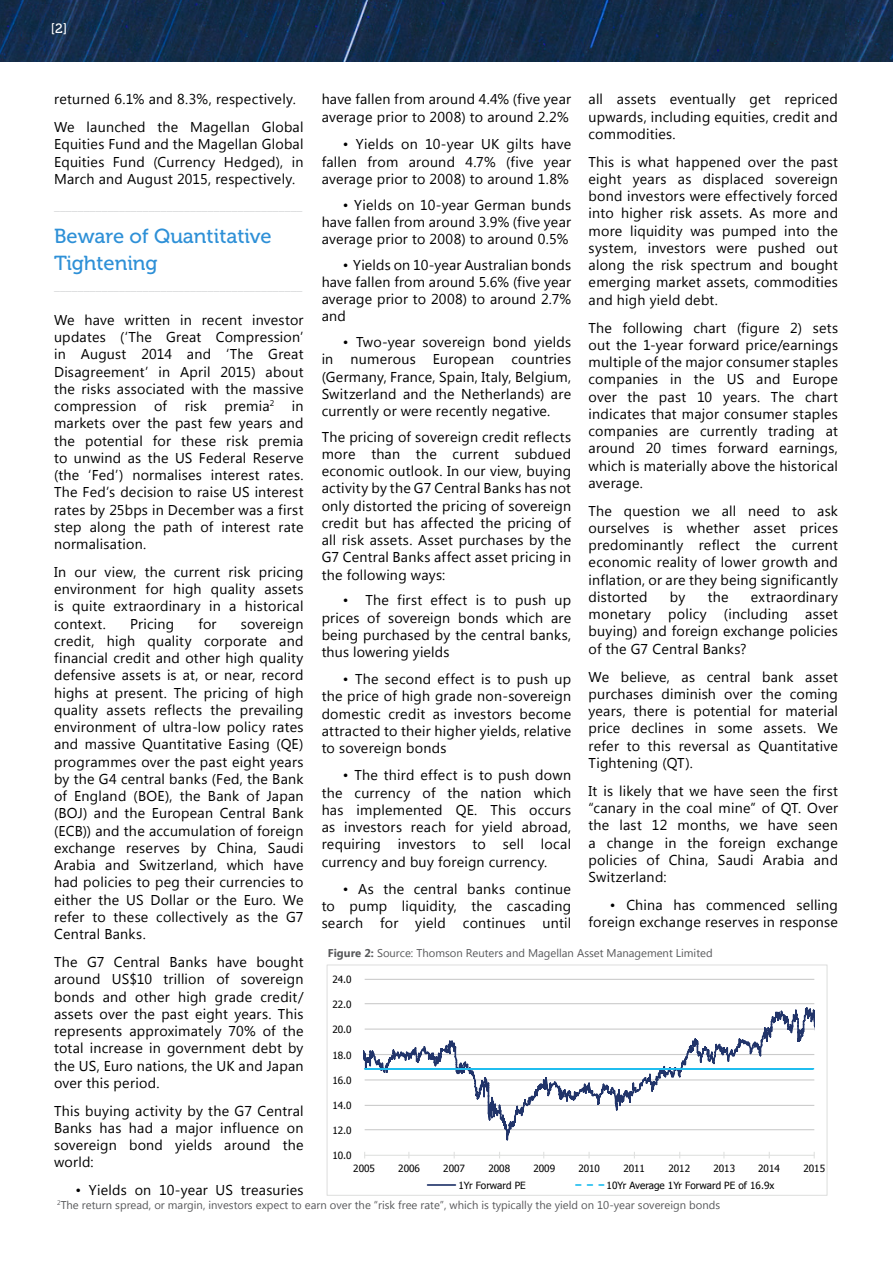
<style>
.page{position:relative;width:893px;height:1263px;background:#fff}
.page>*{position:absolute;margin:0;border:0;box-sizing:border-box;transform-origin:0 0}
.Titles{font:20.25px/27px "Museo 500";color:#2e90d7}
.Body_Copy{font:14.25px/17.2px "Microsoft New Tai Lue";letter-spacing:.015em;color:#000;text-align:justify}
.t1{font:14.25px "Microsoft New Tai Lue";color:#dcddde}
.t2{font:13.5px "Museo 500";color:#fff}
.t3{font:11.25px "Microsoft New Tai Lue";color:#58595b}
.t4{font:9.9px "Tahoma";color:#010101}
.s1{font-weight:700}
</style>
<div class="page">
<img style="left:0;top:0;width:846px;height:62px">
<img style="left:846px;top:0;width:47px;height:62px">
<hr style="left:364px;top:1155px;width:450px;height:1px;background:#e0e1e0">
<svg style="left:364px;top:978px;width:451px;height:163px"></svg>
<svg style="left:364px;top:1067px;width:451px;height:3px"></svg>
<hr style="left:428px;top:1184px;width:27px;height:2px;background:#21346a">
<svg style="left:576px;top:1184px;width:28px;height:2px"></svg>
<div style="left:326px;top:965px;width:502px;height:231px;border:1px solid #e0e1e0"></div>
<p class="t2" style="left:51px;top:21px;width:18px">[2]</p>
<p class="Body_Copy" style="left:322px;top:92px;width:251px">have fallen from around 4.4% (five year average prior to 2008) to around 2.2%</p>
<p class="Body_Copy" style="left:322px;top:137px;width:251px;text-indent:21px">• Yields on 10-year UK gilts have fallen from around 4.7% (five year average prior to 2008) to around 1.8%</p>
<p class="Body_Copy" style="left:322px;top:197px;width:251px;text-indent:21px">• Yields on 10-year German bunds have fallen from around 3.9% (five year average prior to 2008) to around 0.5%</p>
<p class="Body_Copy" style="left:322px;top:257px;width:251px;text-indent:21px">• Yields on 10-year Australian bonds have fallen from around 5.6% (five year average prior to 2008) to around 2.7% and</p>
<p class="Body_Copy" style="left:322px;top:334px;width:251px;text-indent:21px">• Two-year sovereign bond yields in numerous European countries (Germany, France, Spain, Italy, Belgium, Switzerland and the Netherlands) are currently or were recently negative.</p>
<p class="Body_Copy" style="left:322px;top:429px;width:251px">The pricing of sovereign credit reflects more than the current subdued economic outlook. In our view, buying activity by the G7 Central Banks has not only distorted the pricing of sovereign credit but has affected the pricing of all risk assets. Asset purchases by the G7 Central Banks affect asset pricing in the following ways:</p>
<p class="Body_Copy" style="left:322px;top:593px;width:251px;text-indent:21px">• The first effect is to push up prices of sovereign bonds which are being purchased by the central banks, thus lowering yields</p>
<p class="Body_Copy" style="left:322px;top:672px;width:251px;text-indent:21px">• The second effect is to push up the price of high grade non-sovereign domestic credit as investors become attracted to their higher yields, relative to sovereign bonds</p>
<p class="Body_Copy" style="left:322px;top:768px;width:251px;text-indent:21px">• The third effect is to push down the currency of the nation which has implemented QE. This occurs as investors reach for yield abroad, requiring investors to sell local currency and buy foreign currency.</p>
<p class="Body_Copy" style="left:322px;top:881px;width:251px;text-indent:21px">• As the central banks continue to pump liquidity, the cascading search for yield continues until</p>
<p class="Body_Copy" style="left:54px;top:92px;width:243px">returned 6.1% and 8.3%, respectively.</p>
<p class="Body_Copy" style="left:54px;top:120px;width:251px">We launched the Magellan Global Equities Fund and the Magellan Global Equities Fund (Currency Hedged), in March and August 2015, respectively.</p>
<p class="t1" style="left:54px;top:196px;width:250px">__________________________________________</p>
<p class="Titles" style="left:54px;top:222px;width:219px">Beware of Quantitative<br>Tightening</p>
<p class="t1" style="left:54px;top:276px;width:250px">__________________________________________</p>
<p class="Body_Copy" style="left:54px;top:312px;width:251px">We have written in recent investor updates (‘The Great Compression’ in August 2014 and ‘The Great Disagreement’ in April 2015) about the risks associated with the massive compression of risk premia<sup>2</sup> in markets over the past few years and the potential for these risk premia to unwind as the US Federal Reserve (the ‘Fed’) normalises interest rates.<br>The Fed’s decision to raise US interest rates by 25bps in December was a first step along the path of interest rate normalisation.</p>
<p class="Body_Copy" style="left:54px;top:564px;width:251px">In our view, the current risk pricing environment for high quality assets is quite extraordinary in a historical context.</p>
<p class="Body_Copy" style="left:589px;top:92px;width:251px">all assets eventually get repriced upwards, including equities, credit and commodities.</p>
<p class="Body_Copy" style="left:589px;top:154px;width:251px">This is what happened over the past eight years as displaced sovereign bond investors were effectively forced into higher risk assets. As more and more liquidity was pumped into the system, investors were pushed out along the risk spectrum and bought emerging market assets, commodities and high yield debt.</p>
<p class="Body_Copy" style="left:589px;top:320px;width:251px">The following chart (figure 2) sets out the 1-year forward price/earnings multiple of the major consumer staples companies in the US and Europe over the past 10 years. The chart indicates that major consumer staples companies are currently trading at around 20 times forward earnings, which is materially above the historical average.</p>
<p class="Body_Copy" style="left:589px;top:503px;width:251px">The question we all need to ask ourselves is whether asset prices predominantly reflect the current economic reality of lower growth and inflation, or are they being significantly distorted</p>
<p class="Body_Copy" style="left:589px;top:589px;width:251px;text-indent:162px">extraordinary monetary policy (including asset buying) and foreign exchange policies of the G7 Central Banks?</p>
<p class="Body_Copy" style="left:589px;top:669px;width:251px">We believe, as central bank asset purchases diminish over the coming years, there is potential for material price declines in some assets. We refer to this reversal as Quantitative Tightening (QT).</p>
<p class="Body_Copy" style="left:589px;top:783px;width:251px">It is likely that we have seen the first “canary in the coal mine” of QT. Over the last 12 months, we have seen a change in the foreign exchange policies of China, Saudi Arabia and Switzerland:</p>
<p class="Body_Copy" style="left:589px;top:897px;width:251px;text-align:right">• China has commenced selling foreign exchange reserves in response</p>
<p class="Body_Copy" style="left:670px;top:589px;width:17px">by</p>
<p class="Body_Copy" style="left:708px;top:589px;width:22px">the</p>
<p class="Body_Copy" style="left:130px;top:616px;width:46px">Pricing</p>
<p class="Body_Copy" style="left:198px;top:616px;width:20px">for</p>
<p class="Body_Copy" style="left:54px;top:616px;width:251px;text-indent:187px">sovereign credit, high quality corporate and financial credit and other high quality defensive assets is at, or near, record highs at present. The pricing of high quality assets reflects the prevailing environment of ultra-low policy rates and massive Quantitative Easing (QE) programmes over the past eight years by the G4 central banks (Fed, the Bank of England (BOE), the Bank of Japan (BOJ) and the European Central Bank (ECB)) and the accumulation of foreign exchange reserves by China, Saudi Arabia and Switzerland, which have had policies to peg their currencies to either the US Dollar or the Euro. We refer to these collectively as the G7<br>Central Banks.</p>
<p class="Body_Copy" style="left:54px;top:954px;width:251px">The G7 Central Banks have bought around US$10 trillion of sovereign bonds and other high grade credit/ assets over the past eight years. This represents approximately 70% of the total increase in government debt by the US, Euro nations, the UK and Japan over this period.</p>
<p class="Body_Copy" style="left:54px;top:1103px;width:251px">This buying activity by the G7 Central Banks has had a major influence on sovereign bond yields around the world:</p>
<p class="Body_Copy" style="left:75px;top:1183px;width:230px">• Yields on 10-year US treasuries</p>
<p class="t3" style="left:328px;top:947px;width:386px"><span class="s1">Figure 2:</span> Source: Thomson Reuters and Magellan Asset Management Limited</p>
<p class="t4" style="left:332px;top:973px;width:21px">24.0</p>
<p class="t4" style="left:332px;top:998px;width:21px">22.0</p>
<p class="t4" style="left:332px;top:1023px;width:21px">20.0</p>
<p class="t4" style="left:332px;top:1048px;width:21px">18.0</p>
<p class="t4" style="left:332px;top:1073px;width:21px">16.0</p>
<p class="t4" style="left:332px;top:1099px;width:21px">14.0</p>
<p class="t4" style="left:332px;top:1124px;width:21px">12.0</p>
<p class="t4" style="left:332px;top:1149px;width:21px">10.0</p>
<p class="t4" style="left:353px;top:1161px;width:23px">2005</p>
<p class="t4" style="left:398px;top:1161px;width:23px">2006</p>
<p class="t4" style="left:443px;top:1161px;width:23px">2007</p>
<p class="t4" style="left:488px;top:1161px;width:23px">2008</p>
<p class="t4" style="left:533px;top:1161px;width:23px">2009</p>
<p class="t4" style="left:578px;top:1161px;width:23px">2010</p>
<p class="t4" style="left:623px;top:1161px;width:23px">2011</p>
<p class="t4" style="left:668px;top:1161px;width:23px">2012</p>
<p class="t4" style="left:713px;top:1161px;width:23px">2013</p>
<p class="t4" style="left:758px;top:1161px;width:23px">2014</p>
<p class="t4" style="left:803px;top:1161px;width:23px">2015</p>
<p class="t4" style="left:458px;top:1179px;width:69px">1Yr Forward PE</p>
<p class="t4" style="left:607px;top:1179px;width:169px">10Yr Average 1Yr Forward PE of 16.9x</p>
<p class="t3" style="left:57px;top:1198px;width:664px"><sup>2</sup>The return spread, or margin, investors expect to earn over the “risk free rate”, which is typically the yield on 10-year sovereign bonds</p>
</div>
